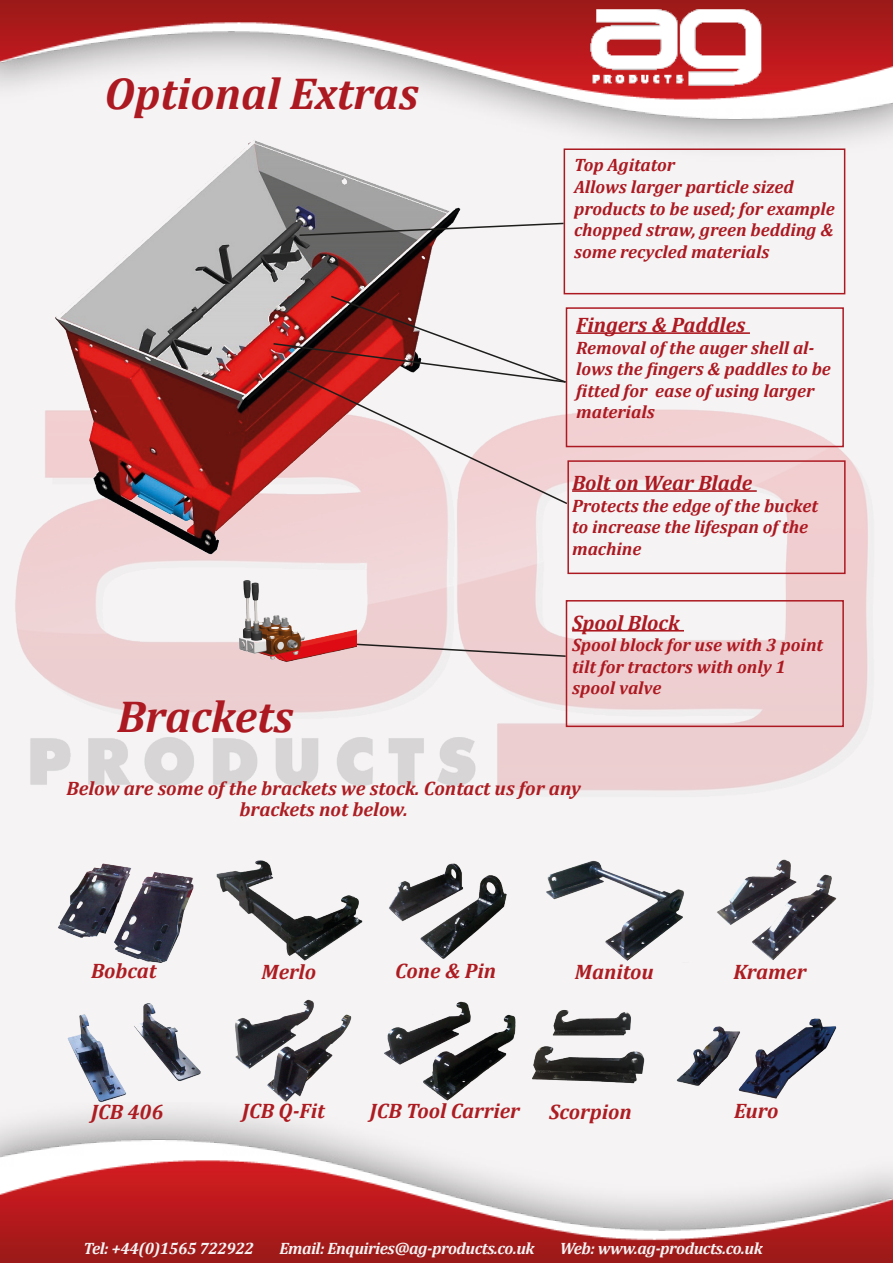
<style>
.page{position:relative;width:893px;height:1263px;background:#fff}
.page>*{position:absolute;margin:0;border:0;box-sizing:border-box;transform-origin:0 0}
.t1{font:italic 700 45px "Cambria";color:#ac1921}
.t2{font:italic 700 21px "Cambria";color:#ad1c21}
.t3{font:italic 700 21px "Cambria";color:#ac1921}
.t4{font:italic 700 19.5px/21px "Cambria";color:#ad1c21;text-align:center}
.t5{font:italic 700 18px/21.6px "Cambria";color:#ac1921}
.t6{font:italic 700 16.5px "Cambria";letter-spacing:-.025em;color:#f5f3f4}
</style>
<div class="page">
<div style="left:0;top:30px;width:893px;height:1203px;background:#f5f3f4"></div>
<img style="left:15px;top:409px;width:853px;height:382px">
<img style="left:55px;top:162px;width:489px;height:414px">
<div style="left:564px;top:148px;width:281px;height:146px;border:2px solid #ac1921"></div>
<img style="left:0;top:0;width:893px;height:162px">
<img style="left:0;top:1112px;width:893px;height:151px">
<img style="left:579px;top:0;width:191px;height:96px">
<img style="left:389px;top:863px;width:118px;height:96px">
<img style="left:546px;top:860px;width:138px;height:101px">
<img style="left:235px;top:999px;width:117px;height:103px">
<img style="left:717px;top:859px;width:120px;height:101px">
<img style="left:216px;top:860px;width:147px;height:101px">
<img style="left:58px;top:863px;width:136px;height:100px">
<img style="left:676px;top:1018px;width:161px;height:80px">
<img style="left:384px;top:1001px;width:132px;height:100px">
<img style="left:532px;top:1010px;width:113px;height:74px">
<img style="left:67px;top:1003px;width:134px;height:99px">
<hr style="left:572px;top:490px;width:185px;height:2px;background:#ac1921">
<hr style="left:576px;top:332px;width:174px;height:2px;background:#ac1921">
<svg style="left:298px;top:222px;width:267px;height:15px"></svg>
<div style="left:567px;top:460px;width:279px;height:114px;border:2px solid #ac1921"></div>
<div style="left:566px;top:307px;width:278px;height:140px;border:2px solid #ac1921"></div>
<svg style="left:272px;top:294px;width:297px;height:211px"></svg>
<svg style="left:356px;top:643px;width:210px;height:15px;background:#d9bfc0"></svg>
<div style="left:566px;top:600px;width:278px;height:127px;border:2px solid #ac1921"></div>
<hr style="left:572px;top:630px;width:112px;height:1px;background:#ac1921">
<img style="left:182px;top:578px;width:174px;height:107px">
<p class="t1" style="left:104px;top:62px;width:316px">Optional Extras</p>
<p class="t1" style="left:117px;top:685px;width:178px">Brackets</p>
<p class="t5" style="left:574px;top:154px;width:103px">Top Agitator</p>
<p class="t5" style="left:574px;top:175px;width:262px">Allows larger particle sized products to be used; for example chopped straw, green bedding &amp; some recycled materials</p>
<p class="t3" style="left:576px;top:310px;width:171px">Fingers &amp; Paddles</p>
<p class="t5" style="left:576px;top:336px;width:256px">Removal of the auger shell al&shy;lows the fingers &amp; paddles to be fitted for ease of using larger materials</p>
<p class="t3" style="left:572px;top:468px;width:182px">Bolt on Wear Blade</p>
<p class="t5" style="left:572px;top:494px;width:247px">Protects the edge of the bucket to increase the lifespan of the machine</p>
<p class="t3" style="left:572px;top:608px;width:109px">Spool Block</p>
<p class="t5" style="left:572px;top:634px;width:252px">Spool block for use with 3 point tilt for tractors with only 1 spool valve</p>
<p class="t4" style="left:67px;top:777px;width:516px">Below are some of the brackets we stock. Contact us for any brackets not below.</p>
<p class="t2" style="left:91px;top:956px;width:67px">Bobcat</p>
<p class="t2" style="left:262px;top:957px;width:56px">Merlo</p>
<p class="t2" style="left:395px;top:956px;width:102px">Cone &amp; Pin</p>
<p class="t2" style="left:733px;top:957px;width:74px">Kramer</p>
<p class="t2" style="left:575px;top:957px;width:80px">Manitou</p>
<p class="t2" style="left:91px;top:1097px;width:74px">JCB 406</p>
<p class="t2" style="left:370px;top:1096px;width:151px">JCB Tool Carrier</p>
<p class="t2" style="left:549px;top:1097px;width:84px">Scorpion</p>
<p class="t2" style="left:734px;top:1096px;width:46px">Euro</p>
<p class="t2" style="left:242px;top:1096px;width:84px">JCB Q-Fit</p>
<p class="t6" style="left:84px;top:1236px;width:172px">Tel: +44(0)1565 722922</p>
<p class="t6" style="left:279px;top:1236px;width:257px">Email: Enquiries@ag-products.co.uk</p>
<p class="t6" style="left:560px;top:1236px;width:204px">Web: www.ag-products.co.uk</p>
</div>
